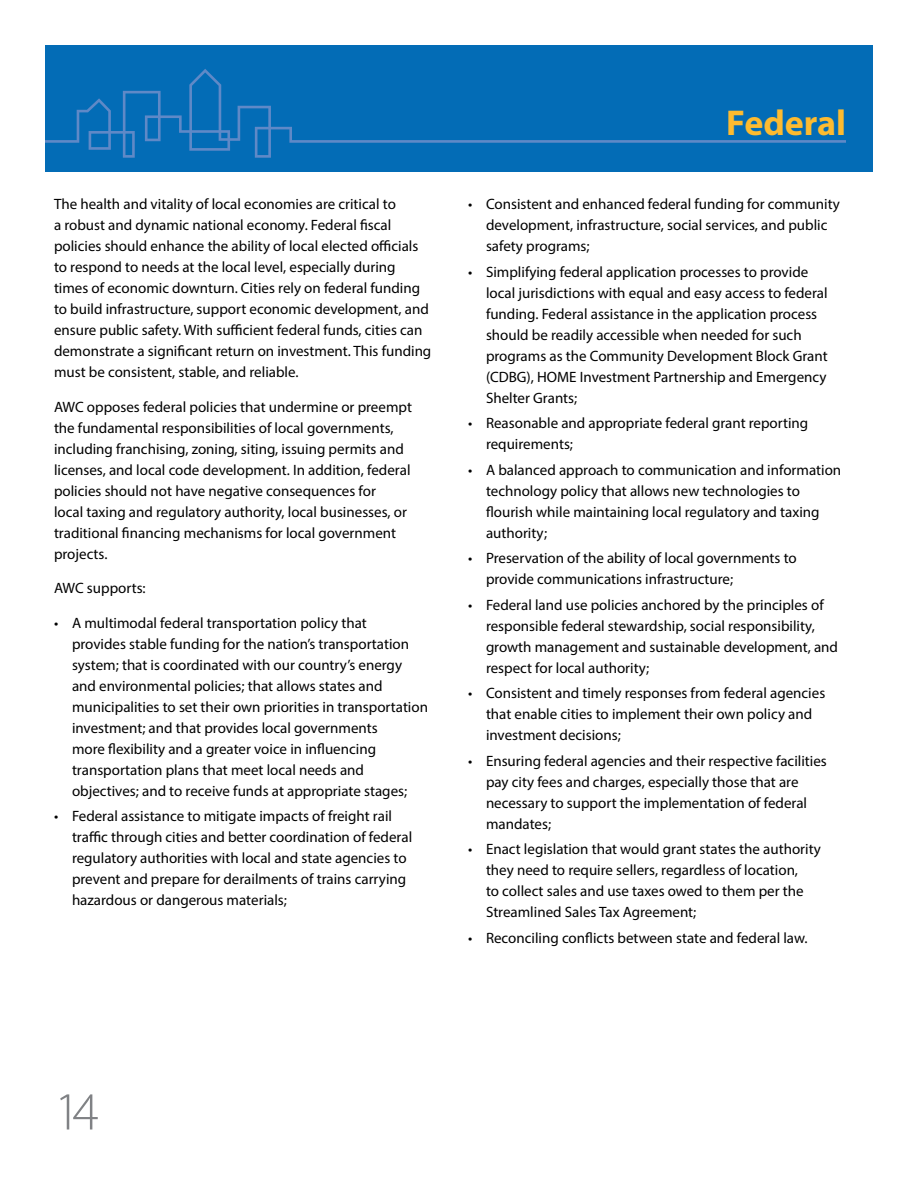
<style>
.page{position:relative;width:918px;height:1188px;background:#fff}
.page>*{position:absolute;margin:0;border:0;box-sizing:border-box;transform-origin:0 0}
.t1{font:300 54px "Myriad Pro";color:#808285}
.t2{font:700 36px "Myriad Pro";color:#fdbb30}
.t3{font:15px/21px "Myriad Pro";color:#000}
</style>
<div class="page">
<div style="left:45px;top:45px;width:828px;height:127px;background:#036cb6"></div>
<svg style="left:45px;top:69px;width:801px;height:89px"></svg>
<p class="t3" style="left:54px;top:193px;width:379px">The health and vitality of local economies are critical to<br>a robust and dynamic national economy. Federal fiscal policies should enhance the ability of local elected officials to respond to needs at the local level, especially during times of economic downturn. Cities rely on federal funding to build infrastructure, support economic development, and ensure public safety. With sufficient federal funds, cities can demonstrate a significant return on investment. This funding must be consistent, stable, and reliable.</p>
<p class="t3" style="left:54px;top:396px;width:360px">AWC opposes federal policies that undermine or preempt the fundamental responsibilities of local governments, including franchising, zoning, siting, issuing permits and licenses, and local code development. In addition, federal policies should not have negative consequences for<br>local taxing and regulatory authority, local businesses, or traditional financing mechanisms for local government projects.</p>
<p class="t3" style="left:54px;top:577px;width:93px">AWC supports:</p>
<p class="t3" style="left:72px;top:612px;width:358px;text-indent:-18px">• A multimodal federal transportation policy that<br>provides stable funding for the nation’s transportation system; that is coordinated with our country’s energy and environmental policies; that allows states and municipalities to set their own priorities in transportation investment; and that provides local governments<br>more flexibility and a greater voice in influencing transportation plans that meet local needs and objectives; and to receive funds at appropriate stages;</p>
<p class="t3" style="left:72px;top:805px;width:342px;text-indent:-18px">• Federal assistance to mitigate impacts of freight rail traffic through cities and better coordination of federal regulatory authorities with local and state agencies to prevent and prepare for derailments of trains carrying hazardous or dangerous materials;</p>
<h2 class="t2" style="left:726px;top:99px;width:121px">Federal</h2>
<p class="t3" style="left:486px;top:193px;width:355px;text-indent:-18px">• Consistent and enhanced federal funding for community development, infrastructure, social services, and public safety programs;</p>
<p class="t3" style="left:486px;top:261px;width:343px;text-indent:-18px">• Simplifying federal application processes to provide local jurisdictions with equal and easy access to federal funding. Federal assistance in the application process should be readily accessible when needed for such programs as the Community Development Block Grant (CDBG), HOME Investment Partnership and Emergency Shelter Grants;</p>
<p class="t3" style="left:486px;top:412px;width:324px;text-indent:-18px">• Reasonable and appropriate federal grant reporting requirements;</p>
<p class="t3" style="left:486px;top:459px;width:357px;text-indent:-18px">• A balanced approach to communication and information technology policy that allows new technologies to flourish while maintaining local regulatory and taxing authority;</p>
<p class="t3" style="left:486px;top:547px;width:312px;text-indent:-18px">• Preservation of the ability of local governments to provide communications infrastructure;</p>
<p class="t3" style="left:486px;top:594px;width:354px;text-indent:-18px">• Federal land use policies anchored by the principles of responsible federal stewardship, social responsibility, growth management and sustainable development, and respect for local authority;</p>
<p class="t3" style="left:486px;top:682px;width:341px;text-indent:-18px">• Consistent and timely responses from federal agencies that enable cities to implement their own policy and investment decisions;</p>
<p class="t3" style="left:486px;top:750px;width:342px;text-indent:-18px">• Ensuring federal agencies and their respective facilities pay city fees and charges, especially those that are necessary to support the implementation of federal mandates;</p>
<p class="t3" style="left:486px;top:838px;width:336px;text-indent:-18px">• Enact legislation that would grant states the authority they need to require sellers, regardless of location,<br>to collect sales and use taxes owed to them per the Streamlined Sales Tax Agreement;</p>
<p class="t3" style="left:468px;top:927px;width:341px">• Reconciling conflicts between state and federal law.</p>
<h1 class="t1" style="left:54px;top:1082px;width:46px">14</h1>
</div>
